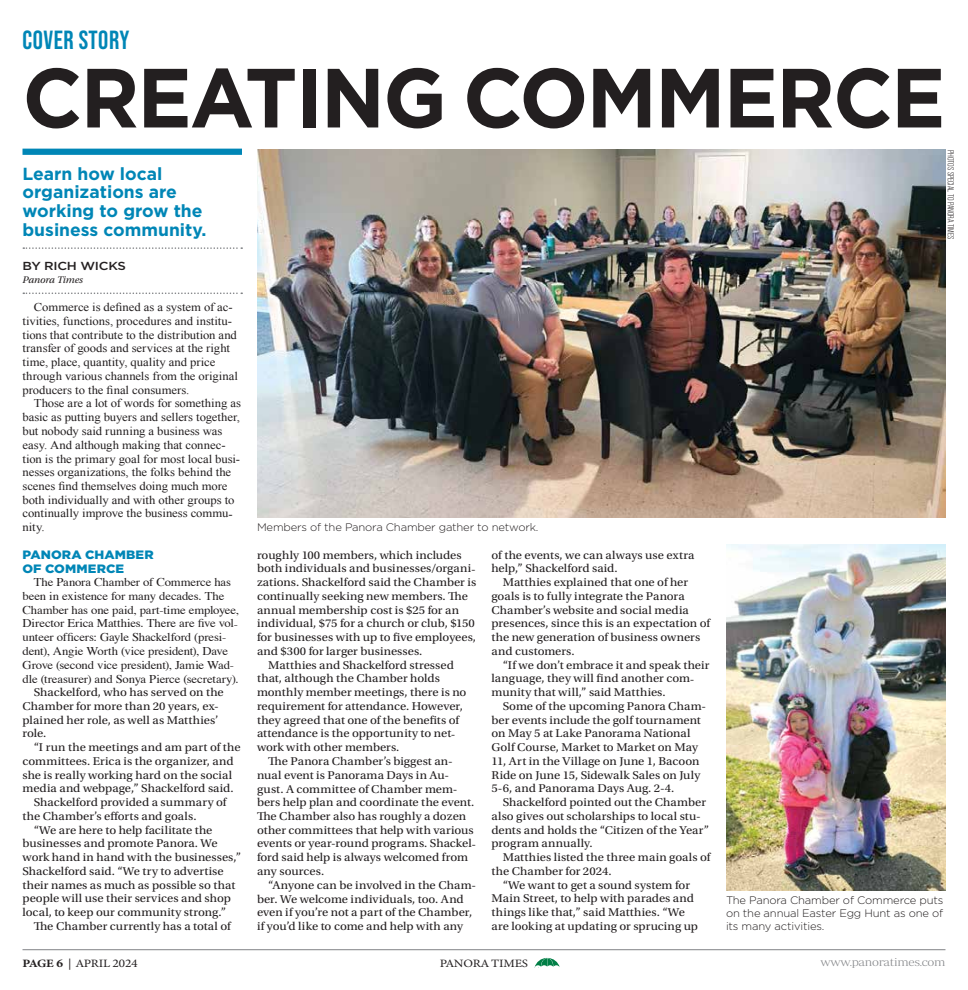
<style>
.page{position:relative;width:968px;height:990px;background:#fff}
.page>*{position:absolute;margin:0;border:0;box-sizing:border-box;transform-origin:0 0}
.t1{font:700 83.75px "Gotham";letter-spacing:-.025em;color:#231f20}
.t2{font:700 26.25px "Bebas Neue Pro";letter-spacing:.02em;color:#0086b6}
.t3{font:700 17.5px/18.8px "Gotham";color:#0086b6}
.t4{font:900 12.12px/13.8px "Gotham";letter-spacing:.005em;color:#0086b6;scale:1.07 1}
.t5{font:11.88px/13.8px "Utopia Std";color:#231f20;scale:1.07 1}
.t6{font:11.88px/13.8px "Times New Roman";letter-spacing:-.005em;color:#231f20;scale:1.07 1}
.t7{font:11.88px/13.8px "Times";letter-spacing:-.01em;color:#231f20;scale:1.07 1}
.t8{font:500 11.62px "Gotham";letter-spacing:-.02em;color:#231f20;scale:1.14 1}
.t9{font:11.25px "Minion Variable Concept";letter-spacing:-.02em;color:#231f20;scale:1.13 1}
.t10{font:11.25px "Periodico Display Xt Lg";letter-spacing:-.02em;color:#808285;scale:1.13 1}
.t11{font:300 10.88px/13.1px "Gotham";letter-spacing:-.015em;color:#231f20;text-align:justify}
.t12{font:italic 10.12px "Utopia Std";letter-spacing:-.01em;color:#231f20;scale:1.05 1}
.t13{font:8.75px "Bebas Neue Pro";letter-spacing:-.01em;color:#231f20}
</style>
<div class="page">
<hr style="left:22px;top:949px;width:923px;height:1px;background:#808285">
<svg style="left:534px;top:958px;width:25px;height:9px"></svg>
<svg style="left:23px;top:292px;width:219px;height:2px"></svg>
<img style="left:726px;top:545px;width:219px;height:346px">
<img style="left:257px;top:150px;width:688px;height:368px">
<div style="left:22px;top:149px;width:220px;height:6px;background:#0086b6"></div>
<svg style="left:23px;top:247px;width:219px;height:2px"></svg>
<h2 class="t2" style="left:22px;top:25px;width:108px">COVER STORY</h2>
<h1 class="t1" style="left:22px;top:49px;width:924px">CREATING COMMERCE</h1>
<h3 class="t3" style="left:22px;top:164px;width:185px">Learn how local organizations are working to grow the business community.</h3>
<p class="t8" style="left:22px;top:259px;width:92px">BY RICH WICKS</p>
<p class="t12" style="left:22px;top:274px;width:59px">Panora Times</p>
<p class="t6" style="left:22px;top:300px;width:203px;text-indent:11px">Commerce is defined as a system of ac&shy;tivities, functions, procedures and institu&shy;tions that contribute to the distribution and transfer of goods and services at the right time, place, quantity, quality and price through various channels from the original producers to the final consumers.</p>
<p class="t6" style="left:22px;top:396px;width:206px;text-indent:11px">Those are a lot of words for something as basic as putting buyers and sellers together, but nobody said running a business was easy. And although making that connec&shy;tion is the primary goal for most local busi&shy;nesses organizations, the folks behind the scenes find themselves doing much more both individually and with other groups to continually improve the business commu&shy;nity.</p>
<p class="t4" style="left:22px;top:547px;width:124px">PANORA CHAMBER<br>OF COMMERCE</p>
<p class="t7" style="left:22px;top:576px;width:204px;text-indent:11px">The Panora Chamber of Commerce has been in existence for many decades. The Chamber has one paid, part-time employee, Director Erica Matthies. There are five vol&shy;unteer officers: Gayle Shackelford (presi&shy;dent), Angie Worth (vice president), Dave Grove (second vice president), Jamie Wad&shy;dle (treasurer) and Sonya Pierce (secretary).</p>
<p class="t5" style="left:22px;top:686px;width:190px;text-indent:11px">Shackelford, who has served on the<br>Chamber for more than 20 years, ex&shy;plained her role, as well as Matthies’ role.</p>
<p class="t5" style="left:34px;top:741px;width:195px">“I run the meetings and am part of the</p>
<p class="t5" style="left:22px;top:754px;width:199px">committees. Erica is the organizer, and</p>
<p class="t5" style="left:22px;top:768px;width:197px">she is really working hard on the social</p>
<p class="t5" style="left:22px;top:782px;width:199px">media and webpage,” Shackelford said.</p>
<p class="t5" style="left:34px;top:796px;width:182px">Shackelford provided a summary of</p>
<p class="t5" style="left:22px;top:809px;width:164px">the Chamber’s efforts and goals.</p>
<p class="t5" style="left:34px;top:823px;width:168px">“We are here to help facilitate the</p>
<p class="t5" style="left:22px;top:837px;width:184px">businesses and promote Panora. We</p>
<p class="t5" style="left:22px;top:851px;width:206px">work hand in hand with the businesses,”</p>
<p class="t5" style="left:22px;top:864px;width:189px">Shackelford said. “We try to advertise</p>
<p class="t5" style="left:22px;top:878px;width:200px">their names as much as possible so that</p>
<p class="t5" style="left:22px;top:892px;width:196px">people will use their services and shop</p>
<p class="t5" style="left:22px;top:906px;width:192px">local, to keep our community strong.”</p>
<p class="t5" style="left:34px;top:919px;width:186px">The Chamber currently has a total of</p>
<p class="t13" style="left:955px;top:150px;width:90px;rotate:90deg">PHOTOS SPECIAL TO PANORA TIMES</p>
<p class="t11" style="left:257px;top:521px;width:283px">Members of the Panora Chamber gather to network.</p>
<p class="t5" style="left:257px;top:548px;width:193px">roughly 100 members, which includes</p>
<p class="t5" style="left:257px;top:562px;width:206px">both individuals and businesses/organi-</p>
<p class="t5" style="left:257px;top:576px;width:206px">zations. Shackelford said the Chamber is</p>
<p class="t5" style="left:257px;top:589px;width:199px">continually seeking new members. The</p>
<p class="t5" style="left:257px;top:603px;width:190px">annual membership cost is $25 for an</p>
<p class="t5" style="left:257px;top:617px;width:205px">individual, $75 for a church or club, $150</p>
<p class="t5" style="left:257px;top:631px;width:206px">for businesses with up to five employees,</p>
<p class="t5" style="left:257px;top:644px;width:156px">and $300 for larger businesses.</p>
<p class="t5" style="left:268px;top:658px;width:175px">Matthies and Shackelford stressed</p>
<p class="t5" style="left:257px;top:672px;width:172px">that, although the Chamber holds</p>
<p class="t5" style="left:257px;top:686px;width:197px">monthly member meetings, there is no</p>
<p class="t5" style="left:257px;top:699px;width:194px">requirement for attendance. However,</p>
<p class="t5" style="left:257px;top:713px;width:190px">they agreed that one of the benefits of</p>
<p class="t5" style="left:257px;top:727px;width:187px">attendance is the opportunity to net-</p>
<p class="t5" style="left:257px;top:741px;width:135px">work with other members.</p>
<p class="t5" style="left:268px;top:754px;width:174px">The Panora Chamber’s biggest an-</p>
<p class="t5" style="left:257px;top:768px;width:181px">nual event is Panorama Days in Au-</p>
<p class="t5" style="left:257px;top:782px;width:189px">gust. A committee of Chamber mem-</p>
<p class="t5" style="left:257px;top:796px;width:205px">bers help plan and coordinate the event.</p>
<p class="t5" style="left:257px;top:809px;width:197px">The Chamber also has roughly a dozen</p>
<p class="t5" style="left:257px;top:823px;width:204px">other committees that help with various</p>
<p class="t5" style="left:257px;top:837px;width:206px">events or year-round programs. Shackel-</p>
<p class="t5" style="left:257px;top:851px;width:199px">ford said help is always welcomed from</p>
<p class="t5" style="left:257px;top:864px;width:64px">any sources.</p>
<p class="t5" style="left:268px;top:878px;width:196px">“Anyone can be involved in the Cham-</p>
<p class="t5" style="left:257px;top:892px;width:195px">ber. We welcome individuals, too. And</p>
<p class="t5" style="left:257px;top:906px;width:203px">even if you’re not a part of the Chamber,</p>
<p class="t5" style="left:257px;top:919px;width:194px">if you’d like to come and help with any</p>
<p class="t5" style="left:491px;top:548px;width:191px">of the events, we can always use extra help,” Shackelford said.</p>
<p class="t5" style="left:491px;top:576px;width:206px;text-indent:11px">Matthies explained that one of her goals is to fully integrate the Panora Chamber’s website and social media presences, since this is an expectation of the new generation of business owners and customers.</p>
<p class="t5" style="left:491px;top:658px;width:205px;text-indent:11px">“If we don’t embrace it and speak their language, they will find another com&shy;munity that will,” said Matthies.</p>
<p class="t5" style="left:491px;top:699px;width:202px;text-indent:11px">Some of the upcoming Panora Cham&shy;ber events include the golf tournament on May 5 at Lake Panorama National Golf Course, Market to Market on May 11, Art in the Village on June 1, Bacoon Ride on June 15, Sidewalk Sales on July 5-6, and Panorama Days Aug. 2-4.</p>
<p class="t5" style="left:491px;top:796px;width:205px;text-indent:11px">Shackelford pointed out the Chamber also gives out scholarships to local stu&shy;dents and holds the “Citizen of the Year” program annually.</p>
<p class="t5" style="left:502px;top:851px;width:196px">Matthies listed the three main goals of</p>
<p class="t5" style="left:491px;top:864px;width:114px">the Chamber for 2024.</p>
<p class="t5" style="left:502px;top:878px;width:176px">“We want to get a sound system for</p>
<p class="t5" style="left:491px;top:892px;width:191px">Main Street, to help with parades and</p>
<p class="t5" style="left:491px;top:906px;width:182px">things like that,” said Matthies. “We</p>
<p class="t5" style="left:491px;top:919px;width:194px">are looking at updating or sprucing up</p>
<p class="t11" style="left:726px;top:893px;width:219px">The Panora Chamber of Commerce puts on the annual Easter Egg Hunt as one of its many activities.</p>
<p class="t9" style="left:22px;top:955px;width:104px">PAGE 6 | APRIL 2024</p>
<p class="t9" style="left:440px;top:955px;width:80px">PANORA TIMES</p>
<p class="t10" style="left:820px;top:956px;width:112px">www.panoratimes.com</p>
</div>
